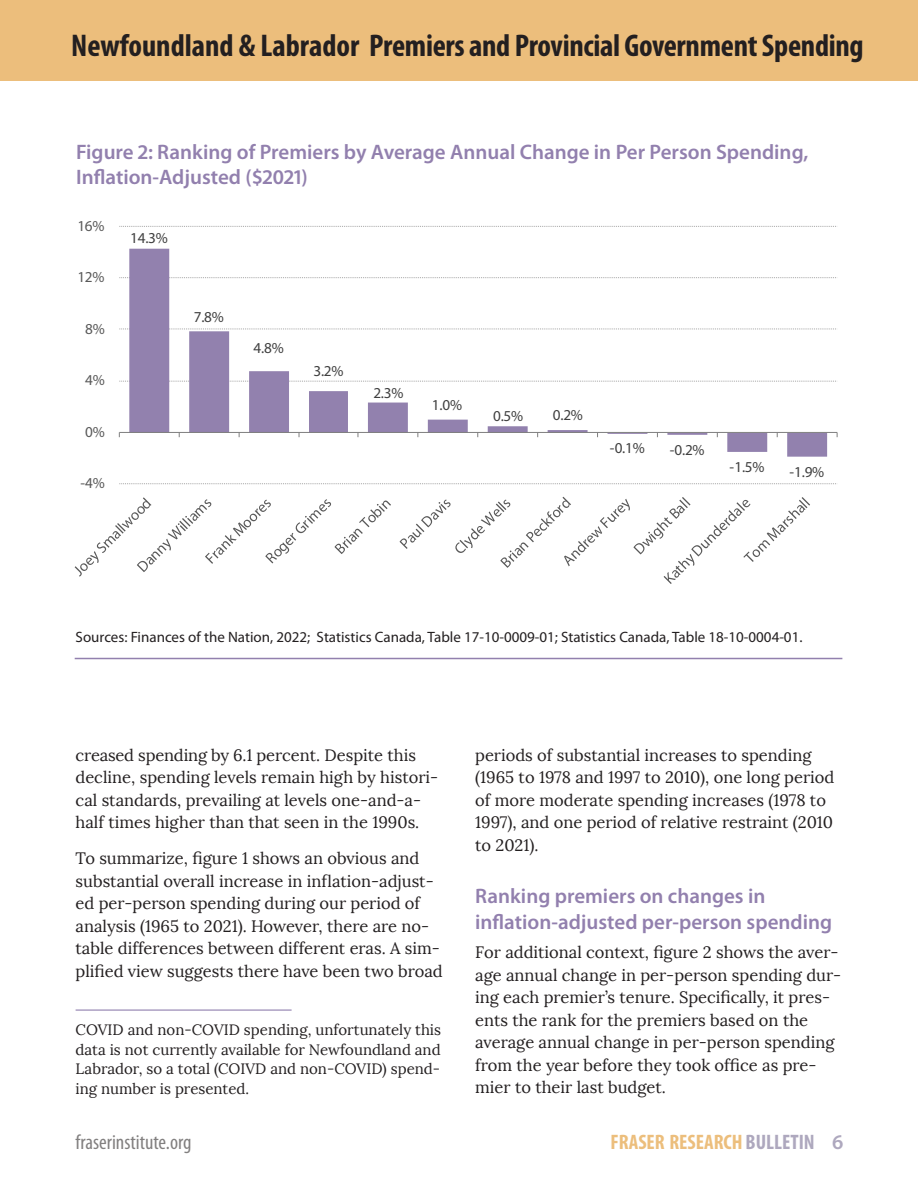
<style>
.page{position:relative;width:918px;height:1188px;background:#fff}
.page>*{position:absolute;margin:0;border:0;box-sizing:border-box;transform-origin:0 0}
.t1{font:700 condensed 31.5px "Myriad Pro";letter-spacing:-.01em;color:#231f20}
.Table_head{font:600 21px/25.5px "Myriad Pro";color:#9280ae}
.Head_2{font:600 21px/25.5px "Myriad Pro";color:#9280ae}
.t2{font:700 condensed 21px "Myriad Pro";color:#ecbe7c}
.t3{font:condensed 21px "Myriad Pro";color:#828080}
.t4{font:16.5px/22.5px "Lora";color:#231f20}
.t5{font:15.15px "Myriad Pro";color:#404040}
.t6{font:15.15px "Myriad Pro";color:#595959}
.t7{font:15px/19.5px "Lora";color:#231f20;text-align:justify}
.table_source{font:15px "Myriad Pro";color:#231f20}
.s1{color:#aea8be}
.s2{font-weight:600;font-stretch:normal;color:#aea8be}
</style>
<div class="page">
<div style="left:0;top:0;width:918px;height:81px;background:#ecbe7c"></div>
<hr style="left:76px;top:1009px;width:216px;height:2px;background:#ac9fc2">
<hr style="left:75px;top:658px;width:767px;height:1px;background:#9280ae">
<svg style="left:119px;top:483px;width:717px;height:1px"></svg>
<svg style="left:119px;top:381px;width:717px;height:1px"></svg>
<svg style="left:119px;top:328px;width:717px;height:1px"></svg>
<svg style="left:119px;top:277px;width:717px;height:1px"></svg>
<svg style="left:119px;top:226px;width:717px;height:1px"></svg>
<svg style="left:129px;top:249px;width:698px;height:208px"></svg>
<hr style="left:119px;top:432px;width:718px;height:1px;background:#7f7f7f">
<svg style="left:74px;top:497px;width:317px;height:80px"></svg>
<svg style="left:399px;top:496px;width:411px;height:88px"></svg>
<h1 class="t1" style="left:71px;top:26px;width:794px">Newfoundland &amp; Labrador Premiers and Provincial Government Spending</h1>
<p class="Table_head" style="left:76px;top:138px;width:734px">Figure 2: Ranking of Premiers by Average Annual Change in Per Person Spending,<br>Inflation-Adjusted ($2021)</p>
<p class="t6" style="left:77px;top:216px;width:29px">16%</p>
<p class="t6" style="left:77px;top:268px;width:29px">12%</p>
<p class="t6" style="left:85px;top:319px;width:21px">8%</p>
<p class="t6" style="left:85px;top:371px;width:21px">4%</p>
<p class="t6" style="left:85px;top:422px;width:21px">0%</p>
<p class="t6" style="left:80px;top:474px;width:26px">-4%</p>
<p class="t5" style="left:130px;top:228px;width:39px">14.3%</p>
<p class="t5" style="left:194px;top:308px;width:32px">7.8%</p>
<p class="t5" style="left:254px;top:338px;width:32px">4.8%</p>
<p class="t5" style="left:313px;top:361px;width:32px">3.2%</p>
<p class="t5" style="left:373px;top:383px;width:32px">2.3%</p>
<p class="t5" style="left:432px;top:396px;width:32px">1.0%</p>
<p class="t5" style="left:493px;top:406px;width:32px">0.5%</p>
<p class="t5" style="left:553px;top:406px;width:32px">0.2%</p>
<p class="t5" style="left:610px;top:439px;width:36px">-0.1%</p>
<p class="t5" style="left:670px;top:440px;width:36px">-0.2%</p>
<p class="t5" style="left:730px;top:457px;width:36px">-1.5%</p>
<p class="t5" style="left:790px;top:462px;width:36px">-1.9%</p>
<p class="table_source" style="left:76px;top:628px;width:728px">Sources: Finances of the Nation, 2022; Statistics Canada, Table 17-10-0009-01; Statistics Canada, Table 18-10-0004-01.</p>
<p class="t4" style="left:76px;top:744px;width:364px">creased spending by 6.1 percent. Despite this decline, spending levels remain high by histori&shy;cal standards, prevailing at levels one-and-a&shy;half times higher than that seen in the 1990s.</p>
<p class="t4" style="left:76px;top:848px;width:369px">To summarize, figure 1 shows an obvious and substantial overall increase in inflation-adjust&shy;ed per-person spending during our period of analysis (1965 to 2021). However, there are no&shy;table differences between different eras. A sim&shy;plified view suggests there have been two broad</p>
<p class="t7" style="left:76px;top:1020px;width:367px">COVID and non-COVID spending, unfortunately this data is not currently available for Newfoundland and Labrador, so a total (COIVD and non-COVID) spend&shy;ing number is presented.</p>
<p class="t4" style="left:475px;top:744px;width:361px">periods of substantial increases to spending (1965 to 1978 and 1997 to 2010), one long period of more moderate spending increases (1978 to 1997), and one period of relative restraint (2010 to 2021).</p>
<p class="Head_2" style="left:475px;top:883px;width:358px">Ranking premiers on changes in inflation-adjusted per-person spending</p>
<p class="t4" style="left:475px;top:941px;width:367px">For additional context, figure 2 shows the aver&shy;age annual change in per-person spending dur&shy;ing each premier’s tenure. Specifically, it pres&shy;ents the rank for the premiers based on the average annual change in per-person spending from the year before they took office as pre&shy;mier to their last budget.</p>
<p class="t3" style="left:76px;top:1129px;width:117px">fraserinstitute.org</p>
<p class="t2" style="left:611px;top:1129px;width:234px">FRASER RESEARCH <span class="s1">BULLETIN</span> <span class="s2">6</span></p>
</div>
